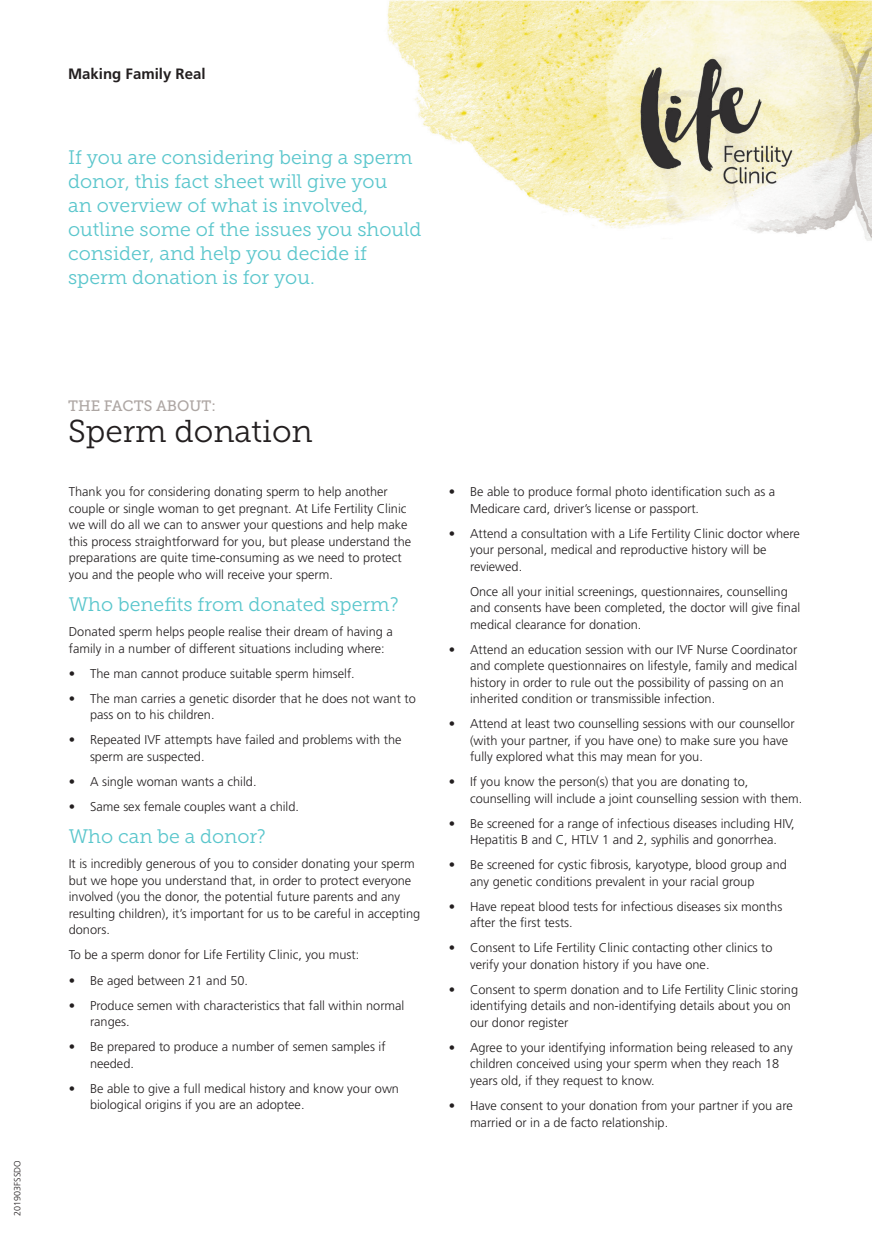
<style>
.page{position:relative;width:872px;height:1242px;background:#fff}
.page>*{position:absolute;margin:0;border:0;box-sizing:border-box;transform-origin:0 0}
.t1{font:31.5px "Museo Slab 300";letter-spacing:-.005em;color:#231f20}
.t2{font:19.5px/24px "Museo Slab 300";color:#5ac6cc}
.t3{font:700 15px "Frutiger";color:#231f20}
.t4{font:15px "Museo Slab 500";color:#ada6a3}
.t5{font:300 12.75px/16.5px "Frutiger";color:#231f20}
.t6{font:300 9px "Frutiger";color:#231f20}
</style>
<div class="page">
<img style="left:387px;top:0;width:485px;height:241px">
<p class="t6" style="left:12px;top:1215px;width:57px;rotate:-90deg">201903FSSDO</p>
<p class="t3" style="left:68px;top:65px;width:139px">Making Family Real</p>
<h2 class="t2" style="left:68px;top:145px;width:355px">If you are considering being a sperm donor, this fact sheet will give you<br>an overview of what is involved, outline some of the issues you should consider, and help you decide if sperm donation is for you.</h2>
<p class="t4" style="left:68px;top:397px;width:149px">THE FACTS ABOUT:</p>
<h1 class="t1" style="left:68px;top:414px;width:246px">Sperm donation</h1>
<p class="t5" style="left:69px;top:483px;width:344px">Thank you for considering donating sperm to help another couple or single woman to get pregnant. At Life Fertility Clinic we will do all we can to answer your questions and help make this process straightforward for you, but please understand the preparations are quite time-consuming as we need to protect you and the people who will receive your sperm.</p>
<h2 class="t2" style="left:69px;top:593px;width:331px">Who benefits from donated sperm?</h2>
<p class="t5" style="left:69px;top:623px;width:326px">Donated sperm helps people realise their dream of having a family in a number of different situations including where:</p>
<p class="t5" style="left:69px;top:665px;width:287px">• The man cannot produce suitable sperm himself.</p>
<p class="t5" style="left:90px;top:690px;width:327px;text-indent:-21px">• The man carries a genetic disorder that he does not want to pass on to his children.</p>
<p class="t5" style="left:90px;top:731px;width:313px;text-indent:-21px">• Repeated IVF attempts have failed and problems with the sperm are suspected.</p>
<p class="t5" style="left:69px;top:773px;width:189px">• A single woman wants a child.</p>
<p class="t5" style="left:69px;top:798px;width:232px">• Same sex female couples want a child.</p>
<h2 class="t2" style="left:69px;top:825px;width:198px">Who can be a donor?</h2>
<p class="t5" style="left:69px;top:855px;width:353px">It is incredibly generous of you to consider donating your sperm but we hope you understand that, in order to protect everyone involved (you the donor, the potential future parents and any resulting children), it’s important for us to be careful in accepting donors.</p>
<p class="t5" style="left:69px;top:946px;width:292px">To be a sperm donor for Life Fertility Clinic, you must:</p>
<p class="t5" style="left:69px;top:971px;width:181px">• Be aged between 21 and 50.</p>
<p class="t5" style="left:90px;top:996px;width:316px;text-indent:-21px">• Produce semen with characteristics that fall within normal ranges.</p>
<p class="t5" style="left:90px;top:1038px;width:297px;text-indent:-21px">• Be prepared to produce a number of semen samples if needed.</p>
<p class="t5" style="left:90px;top:1079px;width:310px;text-indent:-21px">• Be able to give a full medical history and know your own biological origins if you are an adoptee.</p>
<p class="t5" style="left:470px;top:483px;width:307px;text-indent:-21px">• Be able to produce formal photo identification such as a<br>Medicare card, driver’s license or passport.</p>
<p class="t5" style="left:470px;top:525px;width:331px;text-indent:-21px">• Attend a consultation with a Life Fertility Clinic doctor where your personal, medical and reproductive history will be reviewed.</p>
<p class="t5" style="left:470px;top:583px;width:332px">Once all your initial screenings, questionnaires, counselling and consents have been completed, the doctor will give final medical clearance for donation.</p>
<p class="t5" style="left:470px;top:641px;width:329px;text-indent:-21px">• Attend an education session with our IVF Nurse Coordinator and complete questionnaires on lifestyle, family and medical history in order to rule out the possibility of passing on an inherited condition or transmissible infection.</p>
<p class="t5" style="left:470px;top:715px;width:326px;text-indent:-21px">• Attend at least two counselling sessions with our counsellor (with your partner, if you have one) to make sure you have fully explored what this may mean for you.</p>
<p class="t5" style="left:470px;top:773px;width:334px;text-indent:-21px">• If you know the person(s) that you are donating to, counselling will include a joint counselling session with them.</p>
<p class="t5" style="left:449px;top:815px;width:347px;text-align:center">• Be screened for a range of infectious diseases including HIV,<br>Hepatitis B and C, HTLV 1 and 2, syphilis and gonorrhea.</p>
<p class="t5" style="left:470px;top:856px;width:318px;text-indent:-21px">• Be screened for cystic fibrosis, karyotype, blood group and any genetic conditions prevalent in your racial group</p>
<p class="t5" style="left:470px;top:898px;width:314px;text-indent:-21px">• Have repeat blood tests for infectious diseases six months after the first tests.</p>
<p class="t5" style="left:470px;top:939px;width:304px;text-indent:-21px">• Consent to Life Fertility Clinic contacting other clinics to verify your donation history if you have one.</p>
<p class="t5" style="left:470px;top:981px;width:329px;text-indent:-21px">• Consent to sperm donation and to Life Fertility Clinic storing identifying details and non-identifying details about you on our donor register</p>
<p class="t5" style="left:470px;top:1039px;width:324px;text-indent:-21px">• Agree to your identifying information being released to any children conceived using your sperm when they reach 18 years old, if they request to know.</p>
<p class="t5" style="left:470px;top:1097px;width:324px;text-indent:-21px">• Have consent to your donation from your partner if you are married or in a de facto relationship.</p>
</div>
